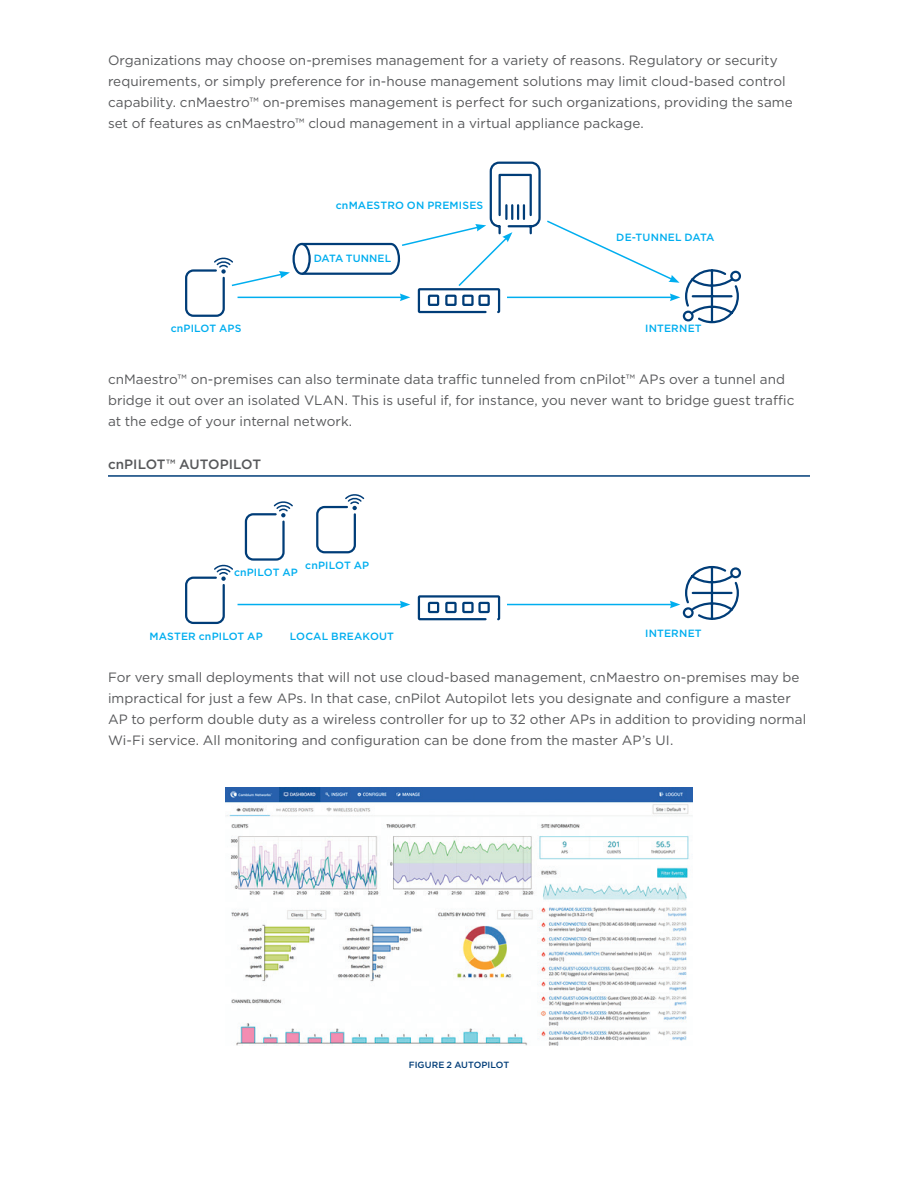
<style>
.page{position:relative;width:918px;height:1188px;background:#fff}
.page>*{position:absolute;margin:0;border:0;box-sizing:border-box;transform-origin:0 0}
.t1{font:13.5px/21px "Gotham";color:#57585a}
.t2{font:500 13.5px "Gotham";color:#57585a}
.t3{font:500 10.5px "Gotham";letter-spacing:.015em;color:#00aeef}
.t4{font:500 9px "Gotham";letter-spacing:.005em;color:#003d78}
</style>
<div class="page">
<hr style="left:108px;top:475px;width:702px;height:2px;background:#003d78">
<hr style="left:238px;top:297px;width:164px;height:1px;background:#00aeef">
<svg style="left:294px;top:244px;width:16px;height:30px"></svg>
<div style="left:293px;top:243px;width:18px;height:32px;border:2px solid #003d78;border-radius:50%"></div>
<svg style="left:185px;top:257px;width:105px;height:60px"></svg>
<svg style="left:299px;top:161px;width:442px;height:163px"></svg>
<svg style="left:185px;top:564px;width:48px;height:61px"></svg>
<hr style="left:238px;top:604px;width:164px;height:1px;background:#00aeef">
<svg style="left:400px;top:601px;width:10px;height:7px"></svg>
<svg style="left:417px;top:595px;width:84px;height:26px"></svg>
<div style="left:478px;top:602px;width:12px;height:11px;border:2px solid #003d78"></div>
<hr style="left:507px;top:604px;width:165px;height:1px;background:#00aeef">
<svg style="left:670px;top:565px;width:71px;height:55px"></svg>
<svg style="left:316px;top:494px;width:49px;height:60px"></svg>
<svg style="left:244px;top:501px;width:49px;height:60px"></svg>
<img style="left:225px;top:788px;width:468px;height:257px">
<p class="t1" style="left:108px;top:49px;width:686px">Organizations may choose on-premises management for a variety of reasons. Regulatory or security requirements, or simply preference for in-house management solutions may limit cloud-based control capability. cnMaestro™ on-premises management is perfect for such organizations, providing the same set of features as cnMaestro™ cloud management in a virtual appliance package.</p>
<p class="t3" style="left:336px;top:198px;width:149px">cnMAESTRO ON PREMISES</p>
<p class="t3" style="left:314px;top:252px;width:79px">DATA TUNNEL</p>
<p class="t3" style="left:616px;top:230px;width:100px">DE-TUNNEL DATA</p>
<p class="t3" style="left:171px;top:322px;width:72px">cnPILOT APS</p>
<p class="t3" style="left:645px;top:322px;width:58px">INTERNET</p>
<p class="t1" style="left:108px;top:369px;width:688px">cnMaestro™ on-premises can also terminate data traffic tunneled from cnPilot™ APs over a tunnel and bridge it out over an isolated VLAN. This is useful if, for instance, you never want to bridge guest traffic at the edge of your internal network.</p>
<p class="t2" style="left:108px;top:455px;width:155px">cnPILOT™ AUTOPILOT</p>
<p class="t3" style="left:234px;top:566px;width:65px">cnPILOT AP</p>
<p class="t3" style="left:305px;top:558px;width:65px">cnPILOT AP</p>
<p class="t3" style="left:150px;top:629px;width:115px">MASTER cnPILOT AP</p>
<p class="t3" style="left:645px;top:626px;width:58px">INTERNET</p>
<p class="t3" style="left:290px;top:629px;width:106px">LOCAL BREAKOUT</p>
<p class="t1" style="left:108px;top:667px;width:700px">For very small deployments that will not use cloud-based management, cnMaestro on-premises may be impractical for just a few APs. In that case, cnPilot Autopilot lets you designate and configure a master AP to perform double duty as a wireless controller for up to 32 other APs in addition to providing normal Wi-Fi service. All monitoring and configuration can be done from the master AP’s UI.</p>
<p class="t4" style="left:409px;top:1059px;width:102px">FIGURE 2 AUTOPILOT</p>
</div>
